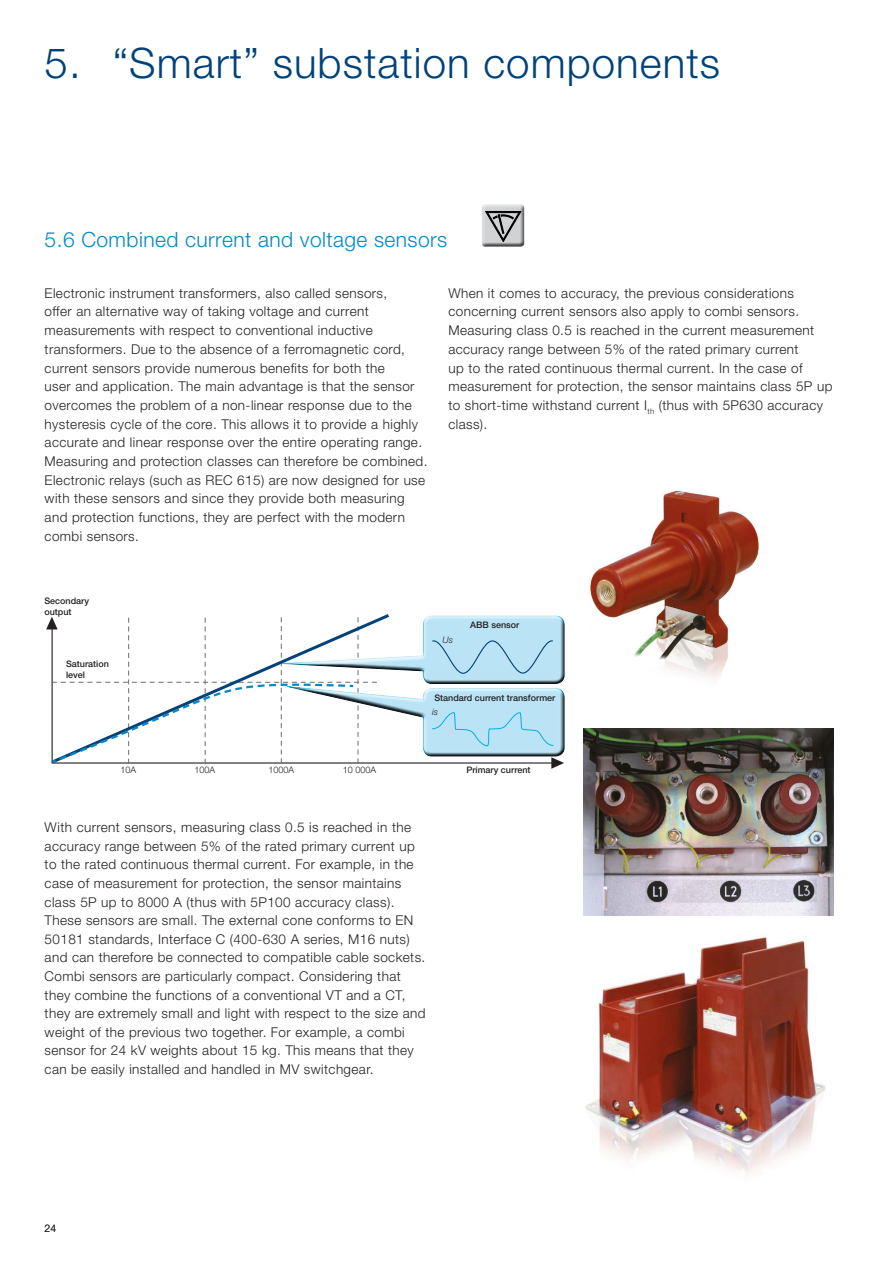
<style>
.page{position:relative;width:893px;height:1263px;background:#fff}
.page>*{position:absolute;margin:0;border:0;box-sizing:border-box;transform-origin:0 0}
._01__Titoli_Pagina{font:300 42px "Helvetica Neue LT";letter-spacing:.025em;color:#004279}
._03__Title_Color_C{font:300 21px "Helvetica Neue LT";letter-spacing:.02em;color:#0089c8}
._03__Body_Test{font:300 13.5px/18.8px "Helvetica Neue LT";letter-spacing:.03em;color:#231f20}
.t1{font:300 10.5px "Helvetica Neue LT";color:#231f20}
.t2{font:500 9px/10.5px "Helvetica Neue LT";color:#231f20}
.t3{font:300 9px "Helvetica Neue LT";color:#231f20}
.t4{font:italic 300 9px "Helvetica Neue LT";color:#231f20}
</style>
<div class="page">
<img style="left:590px;top:490px;width:169px;height:190px">
<img style="left:583px;top:728px;width:250px;height:187px">
<img style="left:585px;top:935px;width:241px;height:241px">
<svg style="left:46px;top:615px;width:518px;height:154px"></svg>
<div style="left:481px;top:203px;width:45px;height:44px;background:#231f20;opacity:.75"></div>
<svg style="left:486px;top:211px;width:35px;height:31px"></svg>
<p class="_01__Titoli_Pagina" style="left:45px;top:37px;width:677px">5. “Smart” substation components</p>
<p class="_03__Title_Color_C" style="left:45px;top:226px;width:404px">5.6 Combined current and voltage sensors</p>
<p class="_03__Body_Test" style="left:45px;top:283px;width:384px">Electronic instrument transformers, also called sensors,<br>offer an alternative way of taking voltage and current measurements with respect to conventional inductive transformers. Due to the absence of a ferromagnetic cord, current sensors provide numerous benefits for both the<br>user and application. The main advantage is that the sensor overcomes the problem of a non-linear response due to the hysteresis cycle of the core. This allows it to provide a highly accurate and linear response over the entire operating range.<br>Measuring and protection classes can therefore be combined.<br>Electronic relays (such as REC 615) are now designed for use with these sensors and since they provide both measuring and protection functions, they are perfect with the modern combi sensors.</p>
<p class="_03__Body_Test" style="left:448px;top:283px;width:352px">When it comes to accuracy, the previous considerations concerning current sensors also apply to combi sensors.</p>
<p class="_03__Body_Test" style="left:448px;top:321px;width:385px">Measuring class 0.5 is reached in the current measurement accuracy range between 5% of the rated primary current<br>up to the rated continuous thermal current. In the case of measurement for protection, the sensor maintains class 5P up to short-time withstand current I<sub>th</sub> (thus with 5P630 accuracy class).</p>
<p class="t2" style="left:44px;top:595px;width:46px">Secondary output</p>
<p class="t2" style="left:66px;top:659px;width:44px">Saturation</p>
<p class="t2" style="left:66px;top:669px;width:21px">level</p>
<p class="t4" style="left:442px;top:634px;width:12px">Us</p>
<p class="t2" style="left:470px;top:619px;width:51px">ABB sensor</p>
<p class="t2" style="left:434px;top:692px;width:122px">Standard current transformer</p>
<p class="t4" style="left:432px;top:707px;width:7px">is</p>
<p class="t3" style="left:121px;top:764px;width:17px">10A</p>
<p class="t3" style="left:195px;top:764px;width:22px">100A</p>
<p class="t3" style="left:269px;top:764px;width:27px">1000A</p>
<p class="t3" style="left:343px;top:764px;width:35px">10 000A</p>
<p class="t2" style="left:466px;top:765px;width:66px">Primary current</p>
<p class="_03__Body_Test" style="left:45px;top:818px;width:372px">With current sensors, measuring class 0.5 is reached in the accuracy range between 5% of the rated primary current up to the rated continuous thermal current. For example, in the case of measurement for protection, the sensor maintains class 5P up to 8000 A (thus with 5P100 accuracy class).</p>
<p class="_03__Body_Test" style="left:45px;top:911px;width:382px">These sensors are small. The external cone conforms to EN<br>50181 standards, Interface C (400-630 A series, M16 nuts) and can therefore be connected to compatible cable sockets.</p>
<p class="_03__Body_Test" style="left:45px;top:967px;width:382px">Combi sensors are particularly compact. Considering that they combine the functions of a conventional VT and a CT, they are extremely small and light with respect to the size and weight of the previous two together. For example, a combi sensor for 24 kV weights about 15 kg. This means that they can be easily installed and handled in MV switchgear.</p>
<p class="t1" style="left:45px;top:1222px;width:13px">24</p>
</div>
